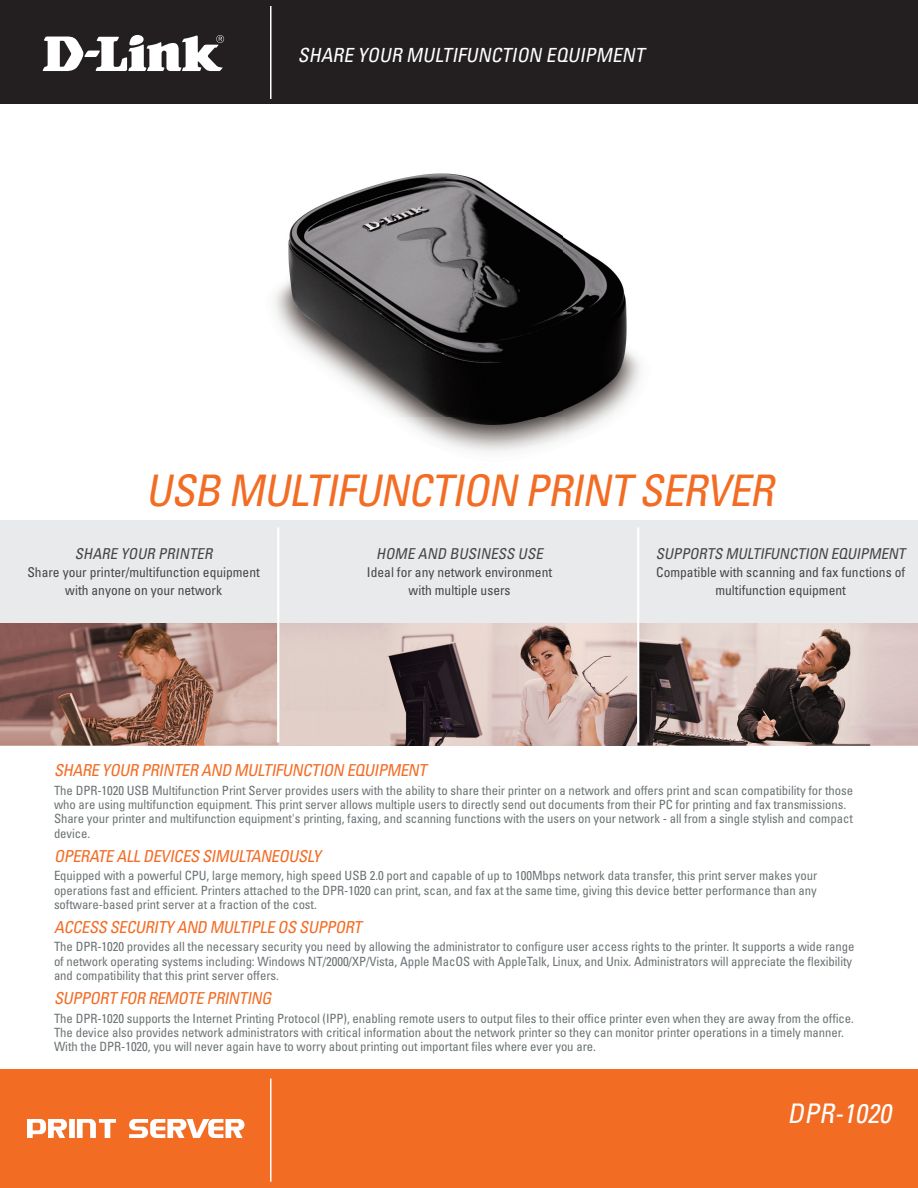
<style>
.page{position:relative;width:918px;height:1188px;background:#fff}
.page>*{position:absolute;margin:0;border:0;box-sizing:border-box;transform-origin:0 0}
.t1{font:italic condensed 43.5px "Univers";color:#f36c24}
.t2{font:italic condensed 27px "Univers";color:#fff}
.t3{font:italic condensed 19.5px "Univers";color:#fff}
.t4{font:italic condensed 16.5px "Univers";color:#f36c25}
.t5{font:italic condensed 16.5px "Univers";color:#f36c24}
.t6{font:italic condensed 15px "Univers";color:#454647}
.t7{font:condensed 13.5px/18px "Univers";color:#454647;text-align:center}
.t8{font:condensed 12.75px/14.2px "Univers";letter-spacing:-.005em;color:#6c7375}
</style>
<div class="page">
<div style="left:0;top:1070px;width:918px;height:118px;background:#f36c24"></div>
<div style="left:0;top:0;width:918px;height:108px;background:linear-gradient(to right,#fff,#fff)"></div>
<div style="left:0;top:0;width:918px;height:103px;background:#231f20"></div>
<svg style="left:43px;top:35px;width:181px;height:36px"></svg>
<hr style="left:270px;top:6px;width:2px;height:93px;background:#fff">
<img style="left:0;top:623px;width:918px;height:122px">
<hr style="left:270px;top:1079px;width:2px;height:103px;background:#fff">
<svg style="left:27px;top:1119px;width:217px;height:19px"></svg>
<div style="left:0;top:520px;width:918px;height:103px;background:#e8eaeb"></div>
<hr style="left:277px;top:527px;width:2px;height:215px;background:#fff">
<hr style="left:637px;top:527px;width:2px;height:215px;background:#fff">
<img style="left:274px;top:173px;width:367px;height:279px">
<h3 class="t3" style="left:298px;top:43px;width:352px">SHARE YOUR MULTIFUNCTION EQUIPMENT</h3>
<h1 class="t1" style="left:146px;top:463px;width:639px">USB MULTIFUNCTION PRINT SERVER</h1>
<p class="t6" style="left:75px;top:544px;width:142px">SHARE YOUR PRINTER</p>
<p class="t7" style="left:27px;top:563px;width:234px">Share your printer/multifunction equipment with anyone on your network</p>
<p class="t6" style="left:376px;top:544px;width:171px">HOME AND BUSINESS USE</p>
<p class="t7" style="left:367px;top:563px;width:187px">Ideal for any network environment with multiple users</p>
<p class="t6" style="left:656px;top:544px;width:254px">SUPPORTS MULTIFUNCTION EQUIPMENT</p>
<p class="t7" style="left:656px;top:563px;width:250px">Compatible with scanning and fax functions of multifunction equipment</p>
<p class="t5" style="left:54px;top:760px;width:378px">SHARE YOUR PRINTER AND MULTIFUNCTION EQUIPMENT</p>
<p class="t8" style="left:54px;top:783px;width:801px">The DPR-1020 USB Multifunction Print Server provides users with the ability to share their printer on a network and offers print and scan compatibility for those who are using multifunction equipment. This print server allows multiple users to directly send out documents from their PC for printing and fax transmissions.<br>Share your printer and multifunction equipment's printing, faxing, and scanning functions with the users on your network - all from a single stylish and compact device.</p>
<p class="t4" style="left:54px;top:845px;width:272px">OPERATE ALLDEVICES SIMULTANEOUSLY</p>
<p class="t8" style="left:54px;top:868px;width:765px;text-align:justify">Equipped with a powerful CPU, large memory, high speed USB 2.0 port and capable of up to 100Mbps network data transfer, this print server makes your operations fast and efficient. Printers attached to the DPR-1020 can print, scan, and fax at the same time, giving this device better performance than any software-based print server at a fraction of the cost.</p>
<p class="t4" style="left:54px;top:917px;width:313px">ACCESS SECURITY AND MULTIPLE OS SUPPORT</p>
<p class="t8" style="left:54px;top:940px;width:802px">The DPR-1020 provides all the necessary security you need by allowing the administrator to configure user access rights to the printer. It supports a wide range of network operating systems including: Windows NT/2000/XP/Vista, Apple MacOS with AppleTalk, Linux, and Unix. Administrators will appreciate the flexibility and compatibility that this print server offers.</p>
<p class="t4" style="left:54px;top:988px;width:223px">SUPPORT FOR REMOTE PRINTING</p>
<p class="t8" style="left:54px;top:1011px;width:802px">The DPR-1020 supports the Internet Printing Protocol (IPP), enabling remote users to output files to their office printer even when they are away from the office.<br>The device also provides network administrators with critical information about the network printer so they can monitor printer operations in a timely manner.<br>With the DPR-1020, you will never again have to worry about printing out important files where ever you are.</p>
<h2 class="t2" style="left:788px;top:1096px;width:111px">DPR-1020</h2>
</div>
